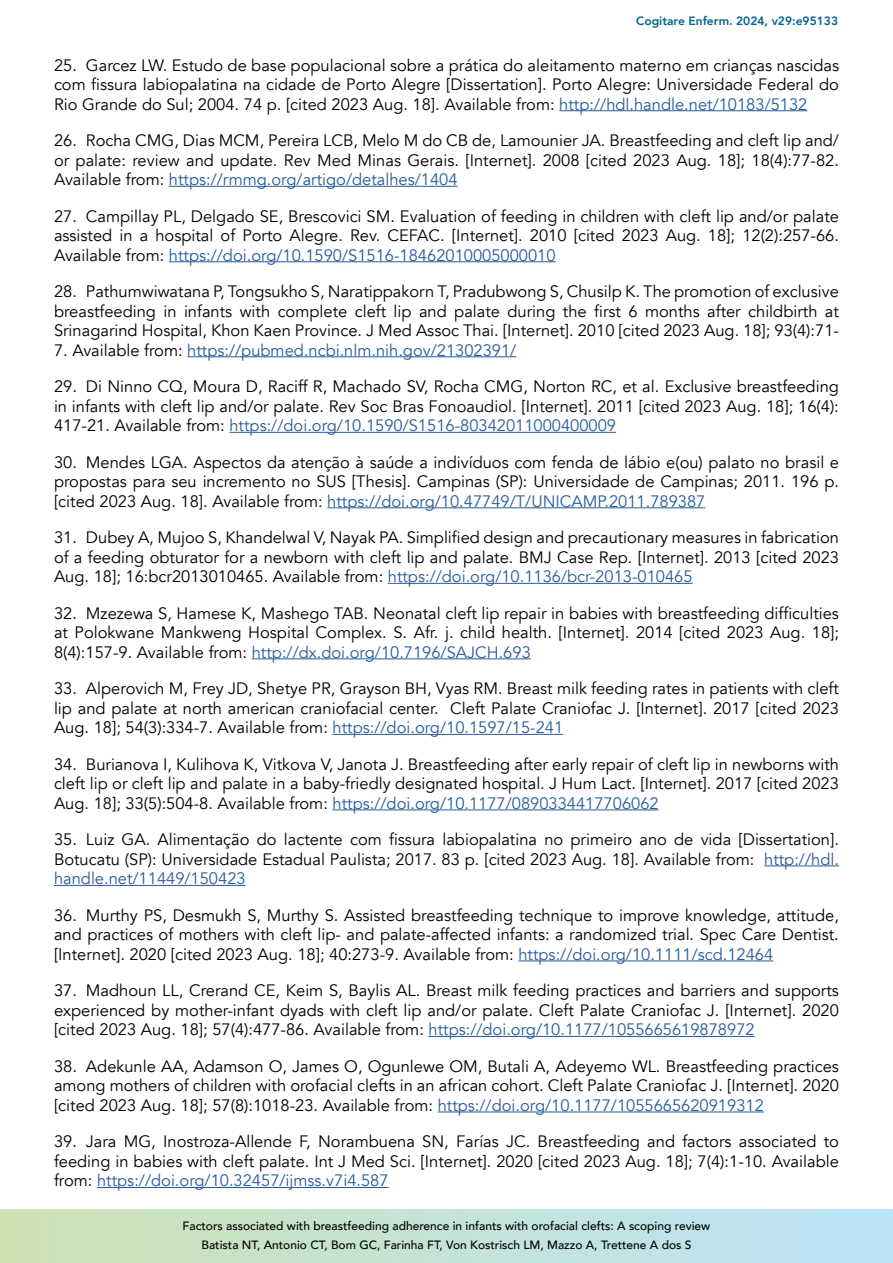
<style>
.page{position:relative;width:893px;height:1263px;background:#fff}
.page>*{position:absolute;margin:0;border:0;box-sizing:border-box;transform-origin:0 0}
.t1{font:16.5px/19.5px "Avenir";color:#000;text-align:justify}
.t2{font:16.5px "Avenir";color:#265b9b}
.t3{font:500 12px/18.6px "Avenir";color:#000;text-align:center}
.t4{font:800 12px "Avenir";color:#00658f}
.s1{color:#265b9b}
.s2{color:#000}
</style>
<div class="page">
<svg style="left:0;top:1209px;width:893px;height:54px"></svg>
<hr style="left:559px;top:110px;width:248px;height:1px;background:#265b9b">
<hr style="left:169px;top:186px;width:289px;height:1px;background:#265b9b">
<hr style="left:169px;top:261px;width:387px;height:1px;background:#265b9b">
<hr style="left:187px;top:356px;width:329px;height:1px;background:#265b9b">
<hr style="left:229px;top:432px;width:387px;height:1px;background:#265b9b">
<hr style="left:327px;top:507px;width:378px;height:1px;background:#265b9b">
<hr style="left:388px;top:583px;width:304px;height:1px;background:#265b9b">
<hr style="left:252px;top:658px;width:279px;height:1px;background:#265b9b">
<hr style="left:333px;top:734px;width:230px;height:1px;background:#265b9b">
<hr style="left:333px;top:809px;width:326px;height:1px;background:#265b9b">
<hr style="left:764px;top:865px;width:75px;height:1px;background:#265b9b">
<hr style="left:54px;top:885px;width:192px;height:1px;background:#265b9b">
<hr style="left:518px;top:960px;width:255px;height:1px;background:#265b9b">
<hr style="left:428px;top:1036px;width:327px;height:1px;background:#265b9b">
<hr style="left:438px;top:1111px;width:326px;height:1px;background:#265b9b">
<hr style="left:97px;top:1187px;width:292px;height:1px;background:#265b9b">
<p class="t4" style="left:636px;top:12px;width:203px">Cogitare Enferm. 2024, v29:e95133</p>
<p class="t1" style="left:54px;top:55px;width:786px">25. Garcez LW. Estudo de base populacional sobre a prática do aleitamento materno em crianças nascidas com fissura labiopalatina na cidade de Porto Alegre [Dissertation]. Porto Alegre: Universidade Federal do Rio Grande do Sul; 2004. 74 p. [cited 2023 Aug. 18]. Available from: <span class="s1">http://hdl.handle.net/10183/5132</span></p>
<p class="t1" style="left:54px;top:131px;width:786px">26. Rocha CMG, Dias MCM, Pereira LCB, Melo M do CB de, Lamounier JA. Breastfeeding and cleft lip and/ or palate: review and update. Rev Med Minas Gerais. [Internet]. 2008 [cited 2023 Aug. 18]; 18(4):77-82.<br>Available from: <span class="s1">https://rmmg.org/artigo/detalhes/1404</span></p>
<p class="t1" style="left:54px;top:206px;width:786px">27. Campillay PL, Delgado SE, Brescovici SM. Evaluation of feeding in children with cleft lip and/or palate assisted in a hospital of Porto Alegre. Rev. CEFAC. [Internet]. 2010 [cited 2023 Aug. 18]; 12(2):257-66.<br>Available from: <span class="s1">https://doi.org/10.1590/S1516-18462010005000010</span></p>
<p class="t1" style="left:54px;top:282px;width:786px">28. Pathumwiwatana P, Tongsukho S, Naratippakorn T, Pradubwong S, Chusilp K. The promotion of exclusive breastfeeding in infants with complete cleft lip and palate during the first 6 months after childbirth at Srinagarind Hospital, Khon Kaen Province. J Med Assoc Thai. [Internet]. 2010 [cited 2023 Aug. 18]; 93(4):71-</p>
<p class="t2" style="left:54px;top:340px;width:464px"><span class="s2">7. Available from:</span> https://pubmed.ncbi.nlm.nih.gov/21302391/</p>
<p class="t1" style="left:54px;top:377px;width:786px">29. Di Ninno CQ, Moura D, Raciff R, Machado SV, Rocha CMG, Norton RC, et al. Exclusive breastfeeding in infants with cleft lip and/or palate. Rev Soc Bras Fonoaudiol. [Internet]. 2011 [cited 2023 Aug. 18]; 16(4):<br>417-21. Available from: <span class="s1">https://doi.org/10.1590/S1516-80342011000400009</span></p>
<p class="t1" style="left:54px;top:452px;width:787px">30. Mendes LGA. Aspectos da atenção à saúde a indivíduos com fenda de lábio e(ou) palato no brasil e propostas para seu incremento no SUS [Thesis]. Campinas (SP): Universidade de Campinas; 2011. 196 p. [cited 2023 Aug. 18]. Available from: <span class="s1">https://doi.org/10.47749/T/UNICAMP.2011.789387</span></p>
<p class="t1" style="left:54px;top:528px;width:787px">31. Dubey A, Mujoo S, Khandelwal V, Nayak PA. Simplified design and precautionary measures in fabrication of a feeding obturator for a newborn with cleft lip and palate. BMJ Case Rep. [Internet]. 2013 [cited 2023<br>Aug. 18]; 16:bcr2013010465. Available from: <span class="s1">https://doi.org/10.1136/bcr-2013-010465</span></p>
<p class="t1" style="left:54px;top:604px;width:786px">32. Mzezewa S, Hamese K, Mashego TAB. Neonatal cleft lip repair in babies with breastfeeding difficulties at Polokwane Mankweng Hospital Complex. S. Afr. j. child health. [Internet]. 2014 [cited 2023 Aug. 18]; 8(4):157-9. Available from: <span class="s1">http://dx.doi.org/10.7196/SAJCH.693</span></p>
<p class="t1" style="left:54px;top:679px;width:786px">33. Alperovich M, Frey JD, Shetye PR, Grayson BH, Vyas RM. Breast milk feeding rates in patients with cleft lip and palate at north american craniofacial center. Cleft Palate Craniofac J. [Internet]. 2017 [cited 2023<br>Aug. 18]; 54(3):334-7. Available from: <span class="s1">https://doi.org/10.1597/15-241</span></p>
<p class="t1" style="left:54px;top:755px;width:786px">34. Burianova I, Kulihova K, Vitkova V, Janota J. Breastfeeding after early repair of cleft lip in newborns with cleft lip or cleft lip and palate in a baby-friedly designated hospital. J Hum Lact. [Internet]. 2017 [cited 2023<br>Aug. 18]; 33(5):504-8. Available from: <span class="s1">https://doi.org/10.1177/0890334417706062</span></p>
<p class="t1" style="left:54px;top:830px;width:786px">35. Luiz GA. Alimentação do lactente com fissura labiopalatina no primeiro ano de vida [Dissertation].<br>Botucatu (SP): Universidade Estadual Paulista; 2017. 83 p. [cited 2023 Aug. 18]. Available from: <span class="s1">http://hdl. handle.net/11449/150423</span></p>
<p class="t1" style="left:54px;top:906px;width:786px">36. Murthy PS, Desmukh S, Murthy S. Assisted breastfeeding technique to improve knowledge, attitude, and practices of mothers with cleft lip- and palate-affected infants: a randomized trial. Spec Care Dentist. [Internet]. 2020 [cited 2023 Aug. 18]; 40:273-9. Available from: <span class="s1">https://doi.org/10.1111/scd.12464</span></p>
<p class="t1" style="left:54px;top:981px;width:786px">37. Madhoun LL, Crerand CE, Keim S, Baylis AL. Breast milk feeding practices and barriers and supports experienced by mother-infant dyads with cleft lip and/or palate. Cleft Palate Craniofac J. [Internet]. 2020 [cited 2023 Aug. 18]; 57(4):477-86. Available from: <span class="s1">https://doi.org/10.1177/1055665619878972</span></p>
<p class="t1" style="left:54px;top:1057px;width:786px">38. Adekunle AA, Adamson O, James O, Ogunlewe OM, Butali A, Adeyemo WL. Breastfeeding practices among mothers of children with orofacial clefts in an african cohort. Cleft Palate Craniofac J. [Internet]. 2020 [cited 2023 Aug. 18]; 57(8):1018-23. Available from: <span class="s1">https://doi.org/10.1177/1055665620919312</span></p>
<p class="t1" style="left:54px;top:1132px;width:786px">39. Jara MG, Inostroza-Allende F, Norambuena SN, Farías JC. Breastfeeding and factors associated to feeding in babies with cleft palate. Int J Med Sci. [Internet]. 2020 [cited 2023 Aug. 18]; 7(4):1-10. Available from: <span class="s1">https://doi.org/10.32457/ijmss.v7i4.587</span></p>
<p class="t3" style="left:183px;top:1216px;width:529px">Factors associated with breastfeeding adherence in infants with orofacial clefts: A scoping review<br>Batista NT, Antonio CT, Bom GC, Farinha FT, Von Kostrisch LM, Mazzo A, Trettene A dos S</p>
</div>
